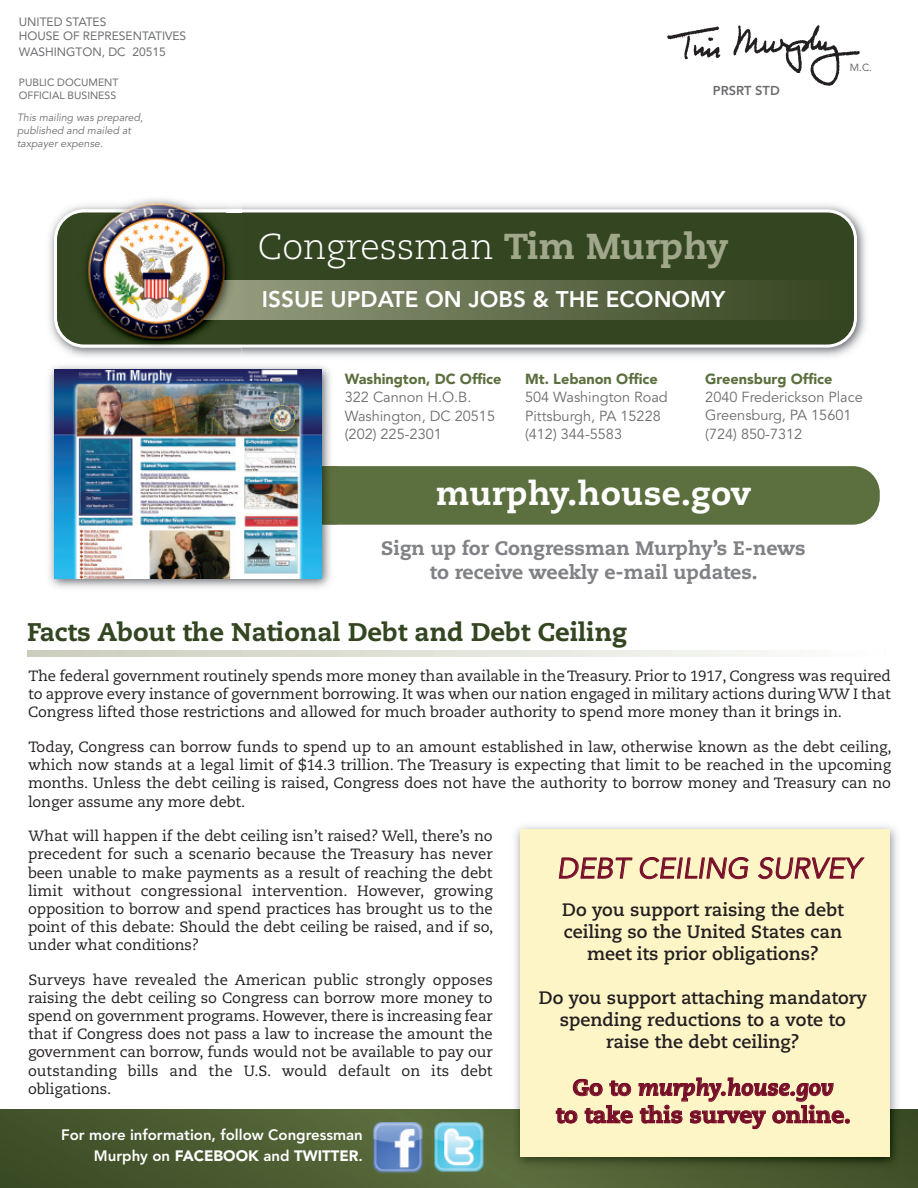
<style>
.page{position:relative;width:918px;height:1188px;background:#fff}
.page>*{position:absolute;margin:0;border:0;box-sizing:border-box;transform-origin:0 0}
.t1{font:300 36px "Caecilia";color:#fff}
.t2{font:800 33px "Caecilia";letter-spacing:.01em;color:#fff}
.t3{font:italic 28.5px "Avenir";color:#770e28}
.t4{font:800 25.5px "Caecilia";color:#334621}
.t5{font:800 22.5px/27.3px "Caecilia";color:#770e28;text-align:center}
.t6{font:800 22.5px "Avenir";color:#fff}
.t7{font:800 19.5px/23.9px "Caecilia";color:#808285;text-align:center}
.t8{font:700 18px/22px "Caecilia";color:#231f20;text-align:center}
.t9{font:800 15px/21px "Avenir";color:#fff;text-align:right}
.t10{font:14.85px/18.1px "Caecilia";letter-spacing:-.005em;color:#231f20;text-align:justify}
.t11{font:14.55px/18.1px "Avenir";color:#6c6d70}
.t12{font:900 14.55px "Avenir";color:#5c6f3e}
.t13{font:800 12.9px "Avenir";color:#6c6d70}
.t14{font:12px/14.4px "Avenir";color:#6c6d70}
.t15{font:italic 10.5px/13.2px "Avenir";letter-spacing:.005em;color:#6c6d70}
.t16{font:10.5px/12.6px "Avenir";color:#6c6d70}
.t17{font:10.35px "Avenir";color:#6c6d70}
.s1{font-weight:800;color:#a0a78a}
.s2{font-style:italic}
.s3{font-weight:900}
</style>
<div class="page">
<svg style="left:0;top:1109px;width:917px;height:79px;background:#4b5c31"></svg>
<hr style="left:917px;top:0;width:1px;height:1188px;background:#3c4d26">
<img style="left:917px;top:0;width:1px;height:1109px">
<img style="left:49px;top:204px;width:817px;height:153px">
<svg style="left:54px;top:209px;width:803px;height:139px;background:#445534"></svg>
<div style="left:279px;top:466px;width:601px;height:59px;background:#5c6f3e;border-radius:27px"></div>
<img style="left:667px;top:25px;width:193px;height:61px">
<img style="left:241px;top:281px;width:605px;height:39px">
<img style="left:72px;top:215px;width:169px;height:142px">
<img style="left:226px;top:204px;width:15px;height:116px">
<img style="left:72px;top:204px;width:11px;height:5px">
<img style="left:72px;top:342px;width:169px;height:6px">
<svg style="left:72px;top:209px;width:11px;height:6px"></svg>
<img style="left:83px;top:199px;width:143px;height:143px">
<img style="left:170px;top:281px;width:56px;height:39px">
<img style="left:49px;top:365px;width:288px;height:223px">
<img style="left:54px;top:370px;width:268px;height:209px">
<img style="left:371px;top:1122px;width:54px;height:53px">
<img style="left:432px;top:1122px;width:53px;height:53px">
<img style="left:509px;top:825px;width:396px;height:348px">
<div style="left:520px;top:830px;width:370px;height:327px;background:#fef5c7"></div>
<p class="t14" style="left:19px;top:15px;width:169px">UNITED STATES<br>HOUSE OF REPRESENTATIVES</p>
<p class="t14" style="left:19px;top:45px;width:148px">WASHINGTON, DC 20515</p>
<p class="t16" style="left:19px;top:77px;width:101px">PUBLIC DOCUMENT<br>OFFICIAL BUSINESS</p>
<p class="t15" style="left:17px;top:111px;width:127px">This mailing was prepared, published and mailed at taxpayer expense.</p>
<p class="t13" style="left:713px;top:85px;width:68px">PRSRT STD</p>
<h1 class="t1" style="left:258px;top:231px;width:472px">Congressman <span class="s1">Tim Murphy</span></h1>
<h3 class="t6" style="left:262px;top:290px;width:465px">ISSUE UPDATE ON JOBS &amp; THE ECONOMY</h3>
<p class="t17" style="left:850px;top:63px;width:24px">M.C.</p>
<p class="t12" style="left:345px;top:373px;width:158px">Washington, DC Office</p>
<p class="t11" style="left:345px;top:389px;width:152px">322 Cannon H.O.B.<br>Washington, DC 20515 (202) 225-2301</p>
<p class="t12" style="left:705px;top:373px;width:129px">Greensburg Office</p>
<p class="t11" style="left:705px;top:389px;width:159px">2040 Frederickson Place<br>Greensburg, PA 15601 (724) 850-7312</p>
<h2 class="t2" style="left:436px;top:479px;width:316px">murphy.house.gov</h2>
<h3 class="t7" style="left:381px;top:538px;width:426px">Sign up for Congressman Murphy’s E-news to receive weekly e-mail updates.</h3>
<p class="t12" style="left:525px;top:373px;width:134px">Mt. Lebanon Office</p>
<p class="t11" style="left:525px;top:389px;width:144px">504 Washington Road<br>Pittsburgh, PA 15228 (412) 344-5583</p>
<h3 class="t4" style="left:27px;top:621px;width:602px">Facts About the National Debt and Debt Ceiling</h3>
<p class="t10" style="left:28px;top:668px;width:864px">The federal government routinely spends more money than available in the Treasury. Prior to 1917, Congress was required to approve every instance of government borrowing. It was when our nation engaged in military actions during WW I that Congress lifted those restrictions and allowed for much broader authority to spend more money than it brings in.</p>
<p class="t10" style="left:28px;top:739px;width:865px">Today, Congress can borrow funds to spend up to an amount established in law, otherwise known as the debt ceiling, which now stands at a legal limit of $14.3 trillion. The Treasury is expecting that limit to be reached in the upcoming months. Unless the debt ceiling is raised, Congress does not have the authority to borrow money and Treasury can no longer assume any more debt.</p>
<p class="t10" style="left:28px;top:828px;width:467px">What will happen if the debt ceiling isn’t raised? Well, there’s no precedent for such a scenario because the Treasury has never been unable to make payments as a result of reaching the debt limit without congressional intervention. However, growing opposition to borrow and spend practices has brought us to the point of this debate: Should the debt ceiling be raised, and if so, under what conditions?</p>
<p class="t10" style="left:28px;top:972px;width:466px">Surveys have revealed the American public strongly opposes raising the debt ceiling so Congress can borrow more money to spend on government programs. However, there is increasing fear that if Congress does not pass a law to increase the amount the government can borrow, funds would not be available to pay our outstanding bills and the U.S. would default on its debt obligations.</p>
<h3 class="t3" style="left:557px;top:857px;width:305px">DEBT CEILING SURVEY</h3>
<p class="t8" style="left:562px;top:900px;width:283px">Do you support raising the debt ceiling so the United States can meet its prior obligations?</p>
<p class="t8" style="left:539px;top:988px;width:330px">Do you support attaching mandatory spending reductions to a vote to raise the debt ceiling?</p>
<h3 class="t5" style="left:556px;top:1076px;width:297px">Go to <span class="s2">murphy.house.gov<br></span>to take this survey online.</h3>
<p class="t9" style="left:61px;top:1126px;width:303px">For more information, follow Congressman<br>Murphy on <span class="s3">FACEBOOK</span> and <span class="s3">TWITTER</span>.</p>
</div>
